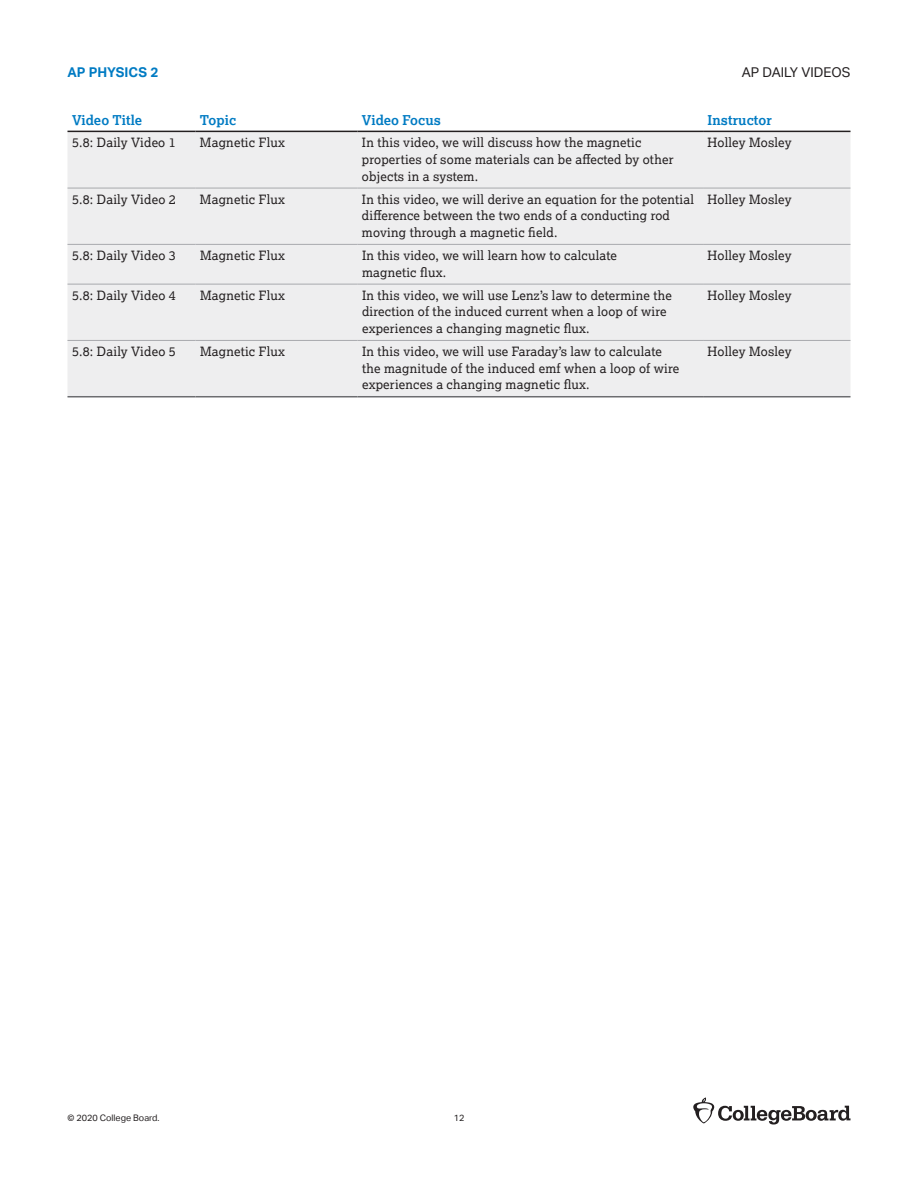
<style>
.page{position:relative;width:918px;height:1188px;background:#fff}
.page>*{position:absolute;margin:0;border:0;box-sizing:border-box;transform-origin:0 0}
.t1{font:700 13.5px "Lexia";letter-spacing:.005em;color:#007bc3}
.t2{font:13.5px "Aktiv Grotesk";color:#231f20}
.t3{font:700 13.5px "Aktiv Grotesk";color:#007bc3}
.t4{font:12.75px/16.5px "Lexia";letter-spacing:.015em;color:#231f20}
.t5{font:9px "Aktiv Grotesk";color:#231f20}
</style>
<div class="page">
<svg style="left:693px;top:1098px;width:157px;height:27px"></svg>
<svg style="left:68px;top:130px;width:782px;height:1px"></svg>
<div style="left:68px;top:132px;width:782px;height:264px;background:#eeeeef"></div>
<hr style="left:68px;top:131px;width:127px;height:1px;background:#231f20">
<hr style="left:195px;top:131px;width:162px;height:1px;background:#231f20">
<hr style="left:357px;top:131px;width:346px;height:1px;background:#231f20">
<hr style="left:703px;top:131px;width:147px;height:1px;background:#231f20">
<hr style="left:68px;top:396px;width:127px;height:1px;background:#6c6d70">
<hr style="left:195px;top:396px;width:162px;height:1px;background:#6c6d70">
<hr style="left:357px;top:396px;width:346px;height:1px;background:#6c6d70">
<hr style="left:703px;top:396px;width:147px;height:1px;background:#6c6d70">
<hr style="left:68px;top:188px;width:127px;height:1px;background:#a8a9ad">
<hr style="left:195px;top:188px;width:162px;height:1px;background:#a8a9ad">
<hr style="left:357px;top:188px;width:346px;height:1px;background:#a8a9ad">
<hr style="left:703px;top:188px;width:147px;height:1px;background:#a8a9ad">
<hr style="left:68px;top:244px;width:127px;height:1px;background:#a8a9ad">
<hr style="left:195px;top:244px;width:162px;height:1px;background:#a8a9ad">
<hr style="left:357px;top:244px;width:346px;height:1px;background:#a8a9ad">
<hr style="left:703px;top:244px;width:147px;height:1px;background:#a8a9ad">
<hr style="left:68px;top:284px;width:127px;height:1px;background:#a8a9ad">
<hr style="left:195px;top:284px;width:162px;height:1px;background:#a8a9ad">
<hr style="left:357px;top:284px;width:346px;height:1px;background:#a8a9ad">
<hr style="left:703px;top:284px;width:147px;height:1px;background:#a8a9ad">
<hr style="left:68px;top:340px;width:127px;height:1px;background:#a8a9ad">
<hr style="left:195px;top:340px;width:162px;height:1px;background:#a8a9ad">
<hr style="left:357px;top:340px;width:346px;height:1px;background:#a8a9ad">
<hr style="left:703px;top:340px;width:147px;height:1px;background:#a8a9ad">
<p class="t3" style="left:68px;top:65px;width:92px">AP PHYSICS 2</p>
<p class="t2" style="left:742px;top:65px;width:110px">AP DAILY VIDEOS</p>
<p class="t1" style="left:72px;top:112px;width:72px">Video Title</p>
<p class="t1" style="left:200px;top:112px;width:38px">Topic</p>
<p class="t1" style="left:362px;top:112px;width:81px">Video Focus</p>
<p class="t1" style="left:708px;top:112px;width:66px">Instructor</p>
<p class="t4" style="left:72px;top:134px;width:105px">5.8: Daily Video 1</p>
<p class="t4" style="left:200px;top:134px;width:87px">Magnetic Flux</p>
<p class="t4" style="left:362px;top:134px;width:313px">In this video, we will discuss how the magnetic properties of some materials can be affected by other objects in a system.</p>
<p class="t4" style="left:708px;top:134px;width:85px">Holley Mosley</p>
<p class="t4" style="left:72px;top:191px;width:105px">5.8: Daily Video 2</p>
<p class="t4" style="left:200px;top:191px;width:87px">Magnetic Flux</p>
<p class="t4" style="left:362px;top:190px;width:334px">In this video, we will derive an equation for the potential difference between the two ends of a conducting rod moving through a magnetic field.</p>
<p class="t4" style="left:708px;top:191px;width:85px">Holley Mosley</p>
<p class="t4" style="left:72px;top:247px;width:105px">5.8: Daily Video 3</p>
<p class="t4" style="left:200px;top:247px;width:87px">Magnetic Flux</p>
<p class="t4" style="left:362px;top:247px;width:257px">In this video, we will learn how to calculate magnetic flux.</p>
<p class="t4" style="left:708px;top:247px;width:85px">Holley Mosley</p>
<p class="t4" style="left:72px;top:287px;width:105px">5.8: Daily Video 4</p>
<p class="t4" style="left:200px;top:287px;width:87px">Magnetic Flux</p>
<p class="t4" style="left:362px;top:287px;width:311px">In this video, we will use Lenz’s law to determine the direction of the induced current when a loop of wire experiences a changing magnetic flux.</p>
<p class="t4" style="left:708px;top:287px;width:85px">Holley Mosley</p>
<p class="t4" style="left:72px;top:343px;width:105px">5.8: Daily Video 5</p>
<p class="t4" style="left:200px;top:343px;width:87px">Magnetic Flux</p>
<p class="t4" style="left:362px;top:343px;width:319px">In this video, we will use Faraday’s law to calculate the magnitude of the induced emf when a loop of wire experiences a changing magnetic flux.</p>
<p class="t4" style="left:708px;top:343px;width:85px">Holley Mosley</p>
<p class="t5" style="left:68px;top:1113px;width:94px">© 2020 College Board.</p>
<p class="t5" style="left:454px;top:1113px;width:12px">12</p>
</div>
